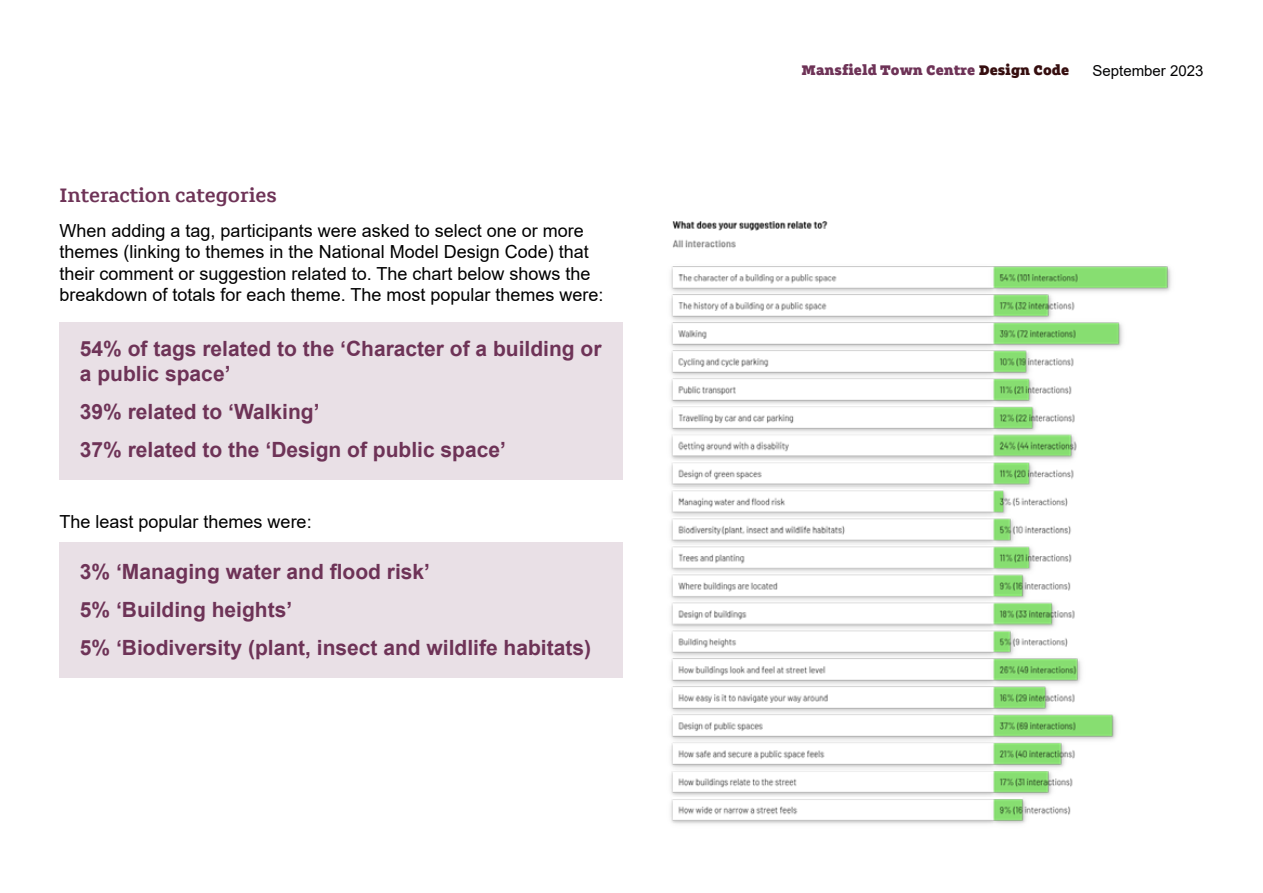
<style>
.page{position:relative;width:1263px;height:893px;background:#fff}
.page>*{position:absolute;margin:0;border:0;box-sizing:border-box;transform-origin:0 0}
.t1{font:700 21px/38px "Arial";color:#6e3357}
.t2{font:21px "Grueber";color:#6e3357}
.t3{font:18px/21.6px "Arial";color:#000}
.t4{font:700 15px "Grueber";color:#6e3357}
.t5{font:15px "Arial";color:#020203}
.s1{color:#360e0f}
</style>
<div class="page">
<img style="left:671px;top:221px;width:500px;height:603px">
<div style="left:60px;top:323px;width:563px;height:157px;background:#e9e0e6"></div>
<div style="left:60px;top:542px;width:563px;height:136px;background:#e9e0e6"></div>
<p class="t2" style="left:60px;top:183px;width:219px">Interaction categories</p>
<p class="t3" style="left:60px;top:219px;width:545px">When adding a tag, participants were asked to select one or more themes (linking to themes in the National Model Design Code) that their comment or suggestion related to. The chart below shows the breakdown of totals for each theme. The most popular themes were:</p>
<p class="t1" style="left:80px;top:336px;width:523px;line-height:25.2px">54% of tags related to the ‘Character of a building or a public space’</p>
<p class="t1" style="left:80px;top:393px;width:427px">39% related to ‘Walking’<br>37% related to the ‘Design of public space’</p>
<p class="t3" style="left:60px;top:510px;width:254px">The least popular themes were:</p>
<p class="t1" style="left:80px;top:553px;width:513px">3% ‘Managing water and flood risk’<br>5% ‘Building heights’<br>5% ‘Biodiversity (plant, insect and wildlife habitats)</p>
<p class="t4" style="left:802px;top:61px;width:269px">Mansfield Town Centre <span class="s1">Design Code</span></p>
<p class="t5" style="left:1092px;top:60px;width:112px">September 2023</p>
</div>
